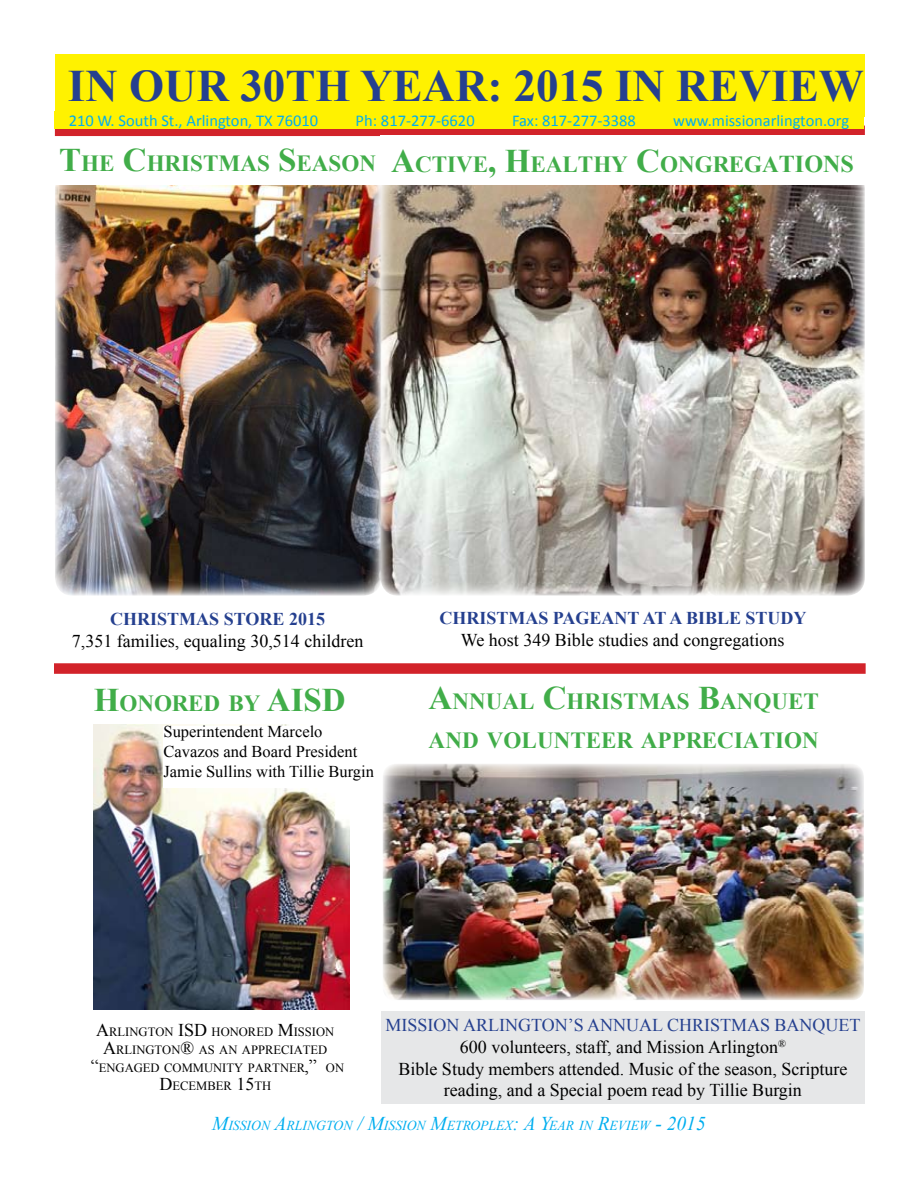
<style>
.page{position:relative;width:918px;height:1188px;background:#fff}
.page>*{position:absolute;margin:0;border:0;box-sizing:border-box;transform-origin:0 0}
.t1{font:700 45px "Times New Roman";color:#25408f}
.t2{font:700 23.1px/39.6px "Times New Roman";color:#41ad49}
.t3{font:18px/21.6px "Times New Roman";color:#000;text-align:center}
.t4{font:700 18px "Times New Roman";color:#25408f}
.t5{font:16.5px "Calibri";color:#00aeef}
.t6{font:16.5px/19.8px "Times New Roman";color:#000}
.t7{font:italic 13.65px "Times New Roman";color:#00aeef}
.t8{font:12.6px/18px "Times New Roman";color:#000;text-align:center}
.s1{font-size:33px}
.s2{font-size:24.15px}
.s3{font-size:18px}
.s4{color:#25408f}
.s5{font-size:19.5px}
</style>
<div class="page">
<div style="left:55px;top:54px;width:810px;height:63px;background:#fff200"></div>
<img style="left:55px;top:185px;width:810px;height:411px">
<div style="left:55px;top:126px;width:810px;height:10px;background:#d2232a"></div>
<img style="left:383px;top:764px;width:481px;height:236px">
<div style="left:381px;top:1011px;width:484px;height:93px;background:#e6e7e8"></div>
<div style="left:54px;top:663px;width:812px;height:11px;background:#d2232a"></div>
<img style="left:93px;top:725px;width:256px;height:285px">
<div style="left:164px;top:726px;width:211px;height:62px;background:#fff"></div>
<div style="left:54px;top:111px;width:810px;height:18px;background:#fff200"></div>
<div style="left:380px;top:135px;width:485px;height:50px;background:#fff"></div>
<h1 class="t1" style="left:68px;top:55px;width:797px">IN OUR 30TH YEAR: 2015 IN REVIEW</h1>
<p class="t5" style="left:69px;top:110px;width:251px">210 W. South St., Arlington, TX 76010</p>
<p class="t5" style="left:356px;top:110px;width:121px">Ph: 817-277-6620</p>
<p class="t5" style="left:512px;top:110px;width:125px">Fax: 817-277-3388</p>
<p class="t5" style="left:673px;top:110px;width:177px">www.missionarlington.org</p>
<p class="t2" style="left:391px;top:144px;width:464px"><span class="s1">A</span>CTIVE<span class="s1">, H</span>EALTHY <span class="s1">C</span>ONGREGA<span class="s2">TIONS</span></p>
<p class="t2" style="left:59px;top:143px;width:318px"><span class="s1">T</span>HE <span class="s1">C</span>HRISTMAS <span class="s1">S</span>EASON</p>
<p class="t4" style="left:110px;top:607px;width:216px">CHRISTMAS STORE 2015</p>
<p class="t3" style="left:72px;top:630px;width:293px">7,351 families, equaling 30,514 children</p>
<p class="t2" style="left:94px;top:683px;width:194px"><span class="s1">H</span>ONORED BY <span class="s1">AISD</span></p>
<p class="t6" style="left:164px;top:722px;width:212px">Superintendent Marcelo<br>Cavazos and Board President<br>Jamie Sullins with Tillie Burgin</p>
<p class="t4" style="left:439px;top:606px;width:369px">CHRISTMAS PAGEANT AT A BIBLE STUDY</p>
<p class="t3" style="left:461px;top:629px;width:325px">We host 349 Bible studies and congregations</p>
<p class="t2" style="left:429px;top:681px;width:392px"><span class="s1">A</span>NNUAL <span class="s1">C</span>HRISTMAS <span class="s1">B</span>ANQUET<br>AND VOLUNTEER APPRECIATION</p>
<p class="t8" style="left:91px;top:1023px;width:255px"><span class="s3">A</span>RLINGTON <span class="s3">ISD</span> HONORED <span class="s3">M</span>ISS ION<br><span class="s3">A</span>RLINGTON<span class="s3">®</span> AS AN APPRECIATED <span class="s3">“</span>ENGAGED COMMUNITY PARTNER<span class="s3">,”</span> ON<br><span class="s3">D</span>ECEMBER <span class="s3">15</span>TH</p>
<p class="t3" style="left:386px;top:1014px;width:477px"><span class="s4">Mission Arlington’s Annual Christma s Banquet </span>600 volunteers, staff, and Mission Arlington<sup>®<br></sup>Bible Study members attended. Music of the season, Scripture reading, and a Special poem read by Tillie Burgin</p>
<p class="t7" style="left:212px;top:1116px;width:495px"><span class="s5">M</span>ISSION <span class="s5">A</span>RLINGTON <span class="s5">/ M</span>ISSION <span class="s5">M</span>ETROPLEX<span class="s5">: A Y</span>EAR IN <span class="s5">R</span>EVIEW <span class="s5">- 2015</span></p>
</div>
